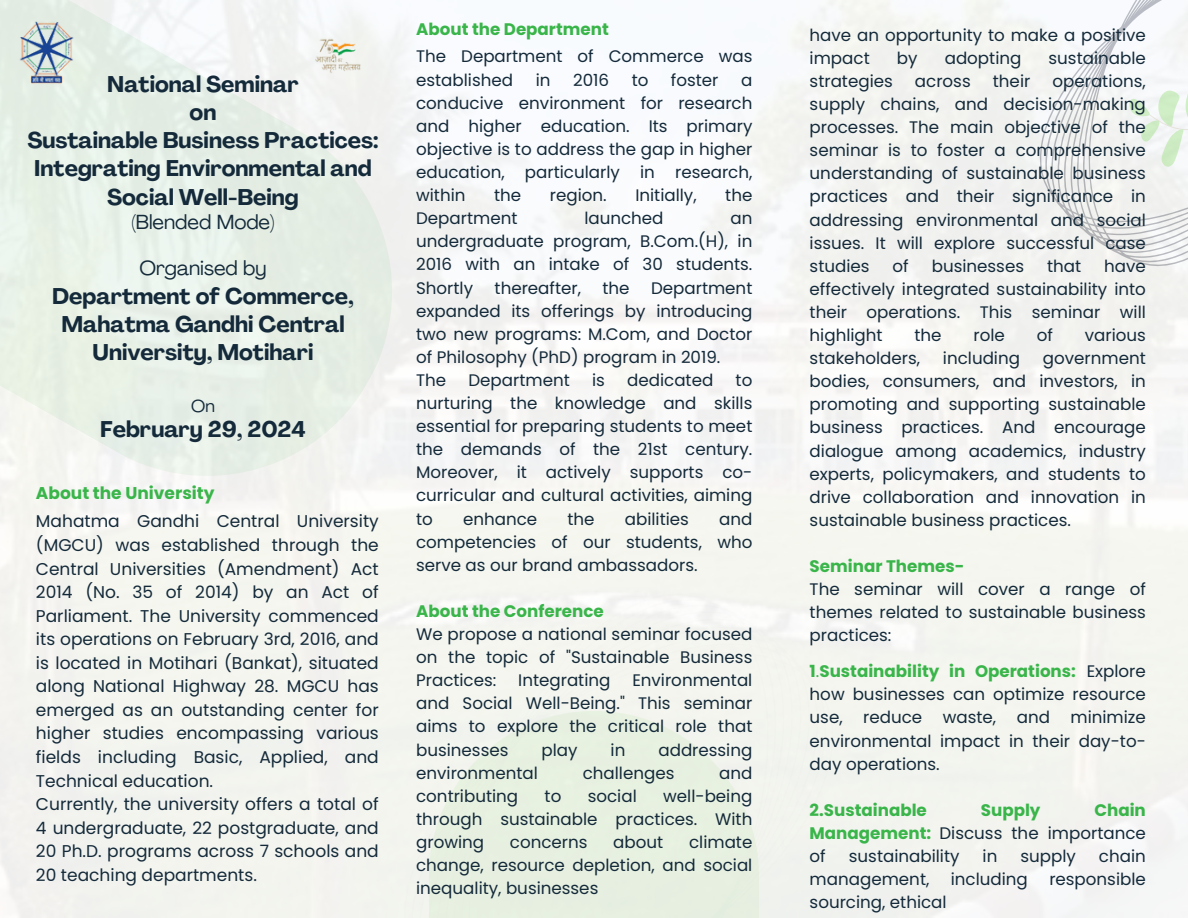
<style>
.page{position:relative;width:1188px;height:918px;background:#fff}
.page>*{position:absolute;margin:0;border:0;box-sizing:border-box;transform-origin:0 0}
.t1{font:700 22.35px/28.2px "Agrandir";color:#142a3a;text-align:center}
.t2{font:20.1px "Agrandir";color:#142a3a}
.t3{font:17.1px/23.5px "Poppins";color:#142a3a;text-align:justify}
.t4{font:700 17.1px "Poppins";color:#39b54a}
.t5{font:17.1px "Agrandir";color:#142a3a}
.t6{font:16.65px/23.1px "Poppins";color:#142a3a;text-align:justify}
.t7{font:700 16.65px "Poppins";color:#39b54a}
.s1{font-weight:700;color:#39b54a}
.s2{color:#39b54a}
</style>
<div class="page">
<svg style="left:1040px;top:0;width:148px;height:266px"></svg>
<div style="left:429px;top:711px;width:330px;height:207px;background:linear-gradient(to right,#e9f1e2,#e9f1e3)"></div>
<img style="left:15px;top:20px;width:62px;height:64px">
<img style="left:297px;top:19px;width:81px;height:65px">
<h1 class="t1" style="left:27px;top:72px;width:353px">National Seminar<br>on<br>Sustainable Business Practices:<br>Integrating Environmental and<br>Social Well-Being</h1>
<h1 class="t2" style="left:131px;top:214px;width:145px">(Blended Mode)</h1>
<h1 class="t2" style="left:139px;top:260px;width:129px">Organised by</h1>
<h1 class="t1" style="left:52px;top:284px;width:303px">Department of Commerce,<br>Mahatma Gandhi Central<br>University, Motihari</h1>
<p class="t5" style="left:191px;top:399px;width:25px">On</p>
<p class="t1" style="left:100px;top:418px;width:207px">February 29, 2024</p>
<p class="t4" style="left:36px;top:481px;width:180px">About the University</p>
<p class="t3" style="left:36px;top:510px;width:344px">Mahatma Gandhi Central University (MGCU) was established through the Central Universities (Amendment) Act 2014 (No. 35 of 2014) by an Act of Parliament. The University commenced its operations on February 3rd, 2016, and is located in Motihari (Bankat), situated along National Highway 28. MGCU has emerged as an outstanding center for higher studies encompassing various fields including Basic, Applied, and Technical education.</p>
<h1 class="t3" style="left:36px;top:792px;width:344px">Currently, the university offers a total of 4 undergraduate, 22 postgraduate, and 20 Ph.D. programs across 7 schools and 20 teaching departments.</h1>
<p class="t7" style="left:416px;top:17px;width:194px">About the Department</p>
<h2 class="t6" style="left:416px;top:45px;width:338px">The Department of Commerce was established</h2>
<h2 class="t6" style="left:536px;top:68px;width:16px">in</h2>
<h2 class="t6" style="left:573px;top:68px;width:38px">2016</h2>
<h2 class="t6" style="left:632px;top:68px;width:18px">to</h2>
<h2 class="t6" style="left:671px;top:68px;width:49px">foster</h2>
<h2 class="t6" style="left:416px;top:68px;width:338px;text-indent:325px">a conducive environment for research and higher education. Its primary objective is to address the gap in higher education, particularly in research, within</h2>
<h2 class="t6" style="left:494px;top:184px;width:29px">the</h2>
<h2 class="t6" style="left:550px;top:184px;width:58px">region.</h2>
<h2 class="t6" style="left:635px;top:184px;width:63px">Initially,</h2>
<h2 class="t6" style="left:725px;top:184px;width:29px">the</h2>
<h2 class="t6" style="left:416px;top:207px;width:103px">Department</h2>
<h2 class="t6" style="left:584px;top:207px;width:81px">launched</h2>
<h2 class="t6" style="left:416px;top:207px;width:338px;text-indent:314px">an undergraduate program, B.Com.(H), in 2016 with an intake of 30 students.<br>Shortly</h2>
<h2 class="t6" style="left:495px;top:276px;width:88px">thereafter,</h2>
<h2 class="t6" style="left:602px;top:276px;width:29px">the</h2>
<h2 class="t6" style="left:416px;top:276px;width:338px;text-indent:235px">Department expanded its offerings by introducing two new programs: M.Com, and Doctor of Philosophy (PhD) program in 2019.</h2>
<p class="t6" style="left:416px;top:369px;width:32px">The</p>
<p class="t6" style="left:468px;top:369px;width:103px">Department</p>
<p class="t6" style="left:592px;top:369px;width:14px">is</p>
<p class="t6" style="left:627px;top:369px;width:88px">dedicated</p>
<p class="t6" style="left:416px;top:369px;width:338px;text-indent:319px">to nurturing the knowledge and skills essential for preparing students to meet the demands of the 21st century.<br>Moreover, it actively supports co&shy;curricular and cultural activities, aiming to</p>
<p class="t6" style="left:463px;top:507px;width:76px">enhance</p>
<p class="t6" style="left:567px;top:507px;width:29px">the</p>
<p class="t6" style="left:625px;top:507px;width:66px">abilities</p>
<p class="t6" style="left:416px;top:507px;width:338px;text-indent:303px">and competencies of our students, who serve as our brand ambassadors.</p>
<p class="t7" style="left:416px;top:599px;width:189px">About the Conference</p>
<p class="t6" style="left:416px;top:623px;width:338px">We propose a national seminar focused on the topic of "Sustainable Business Practices:</p>
<p class="t6" style="left:416px;top:669px;width:338px;text-indent:216px">Environmental and Social Well-Being." This seminar aims to explore the critical role that businesses</p>
<p class="t6" style="left:518px;top:669px;width:94px">Integrating</p>
<p class="t6" style="left:542px;top:738px;width:38px">play</p>
<p class="t6" style="left:611px;top:738px;width:16px">in</p>
<p class="t6" style="left:658px;top:738px;width:95px">addressing</p>
<p class="t6" style="left:416px;top:761px;width:123px">environmental</p>
<p class="t6" style="left:583px;top:761px;width:93px">challenges</p>
<p class="t6" style="left:719px;top:761px;width:35px">and</p>
<p class="t6" style="left:416px;top:784px;width:104px">contributing</p>
<p class="t6" style="left:545px;top:784px;width:18px">to</p>
<p class="t6" style="left:588px;top:784px;width:51px">social</p>
<p class="t6" style="left:416px;top:784px;width:338px;text-indent:247px">well-being through sustainable practices. With growing</p>
<p class="t6" style="left:416px;top:831px;width:338px;text-indent:273px">climate change, resource depletion, and social inequality, businesses</p>
<p class="t6" style="left:510px;top:831px;width:79px">concerns</p>
<p class="t6" style="left:613px;top:831px;width:52px">about</p>
<p class="t6" style="left:810px;top:23px;width:338px">have an opportunity to make a positive impact</p>
<p class="t6" style="left:897px;top:46px;width:22px">by</p>
<p class="t6" style="left:945px;top:46px;width:78px">adopting</p>
<p class="t6" style="left:1049px;top:46px;width:99px">sustainable</p>
<p class="t6" style="left:810px;top:70px;width:338px;text-indent:243px">operations, supply chains, and decision-making processes. The main objective of the seminar is to foster a comprehensive understanding of sustainable business practices and their significance in addressing environmental and social issues. It will explore successful case studies</p>
<p class="t6" style="left:810px;top:70px;width:85px">strategies</p>
<p class="t6" style="left:915px;top:70px;width:57px">across</p>
<p class="t6" style="left:993px;top:70px;width:39px">their</p>
<p class="t6" style="left:893px;top:254px;width:18px">of</p>
<p class="t6" style="left:932px;top:254px;width:94px">businesses</p>
<p class="t6" style="left:1047px;top:254px;width:36px">that</p>
<p class="t6" style="left:810px;top:254px;width:338px;text-indent:295px">have effectively integrated sustainability into their operations. This seminar will highlight</p>
<p class="t6" style="left:915px;top:324px;width:29px">the</p>
<p class="t6" style="left:974px;top:324px;width:33px">role</p>
<p class="t6" style="left:1037px;top:324px;width:18px">of</p>
<p class="t6" style="left:1085px;top:324px;width:63px">various</p>
<p class="t6" style="left:810px;top:347px;width:112px">stakeholders,</p>
<p class="t6" style="left:943px;top:347px;width:79px">including</p>
<p class="t6" style="left:810px;top:347px;width:338px;text-indent:233px">government bodies, consumers, and investors, in promoting and supporting sustainable business practices. And encourage dialogue among academics, industry experts, policymakers, and students to drive collaboration and innovation in sustainable business practices.</p>
<p class="t7" style="left:810px;top:555px;width:156px">Seminar Themes-</p>
<p class="t6" style="left:810px;top:578px;width:338px">The seminar will cover a range of themes related to sustainable business practices:</p>
<p class="t6" style="left:810px;top:660px;width:338px"><span class="s1">1</span><span class="s2">.</span><span class="s1">Sustainability in Operations:</span> Explore how businesses can optimize resource use, reduce waste, and minimize environmental impact in their day-to&shy;day operations.</p>
<p class="t7" style="left:810px;top:798px;width:119px">2.Sustainable</p>
<p class="t7" style="left:981px;top:798px;width:61px">Supply</p>
<p class="t6" style="left:810px;top:798px;width:338px;text-indent:285px"><span class="s1">Chain Management:</span> Discuss the importance of</p>
<p class="t6" style="left:849px;top:845px;width:112px">sustainability</p>
<p class="t6" style="left:983px;top:845px;width:16px">in</p>
<p class="t6" style="left:1020px;top:845px;width:57px">supply</p>
<p class="t6" style="left:1099px;top:845px;width:48px">chain</p>
<p class="t6" style="left:810px;top:868px;width:121px">management,</p>
<p class="t6" style="left:951px;top:868px;width:79px">including</p>
<p class="t6" style="left:1049px;top:868px;width:98px">responsible</p>
<p class="t6" style="left:810px;top:891px;width:139px">sourcing, ethical</p>
</div>
